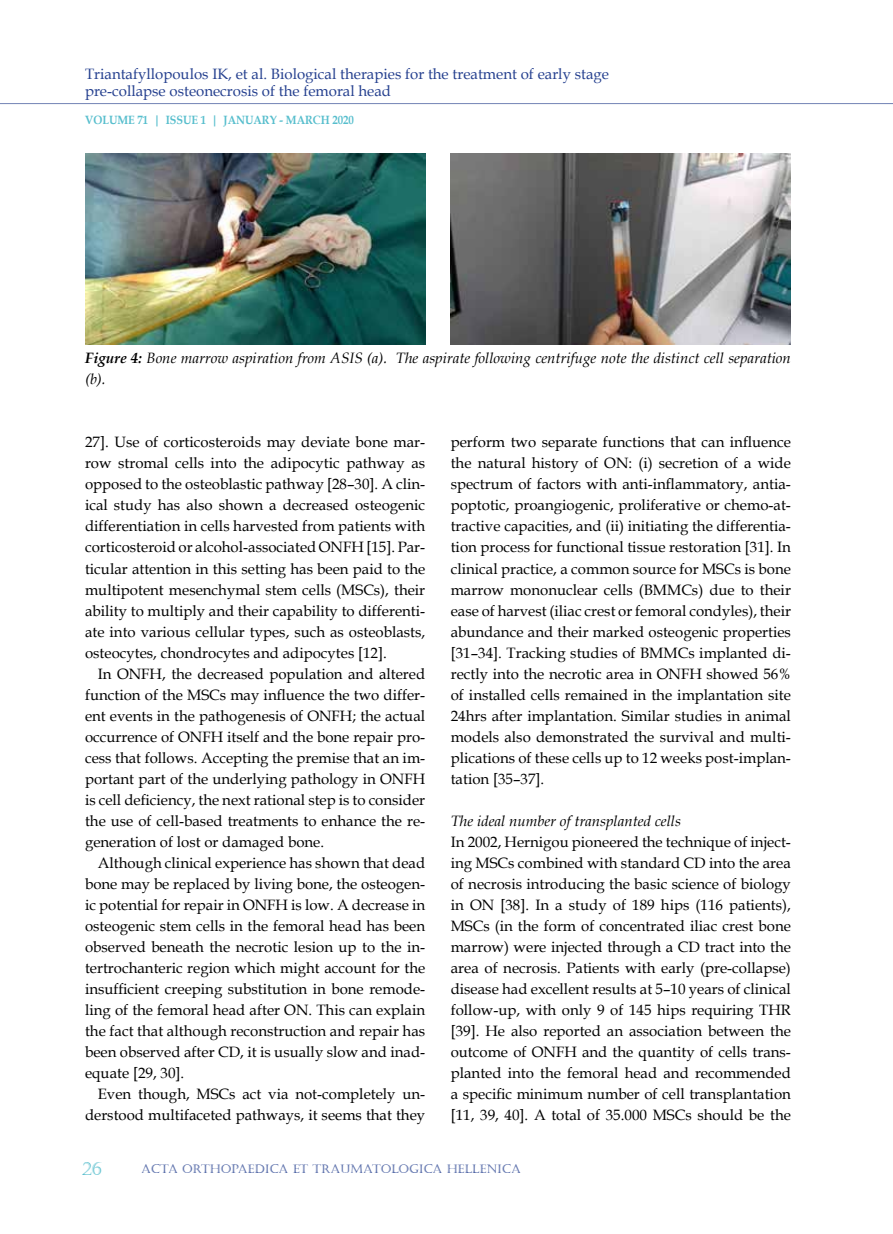
<style>
.page{position:relative;width:893px;height:1234px;background:#fff}
.page>*{position:absolute;margin:0;border:0;box-sizing:border-box;transform-origin:0 0}
.t1{font:18px "Castellar";color:#57becd}
.t2{font:15px/21px "Book Antiqua";color:#000;text-align:justify}
.t3{font:italic 15px/21px "Book Antiqua";color:#000}
.t4{font:15px/17.2px "Book Antiqua";color:#25408f}
.t5{font:12px "Castellar";color:#25408f}
.t6{font:700 12px "Book Antiqua";color:#57becd;scale:.9 1}
.s1{font-weight:700}
</style>
<div class="page">
<hr style="left:0;top:103px;width:893px;height:3px;background:#000;opacity:.75">
<img style="left:85px;top:153px;width:340px;height:191px">
<img style="left:451px;top:153px;width:340px;height:191px">
<p class="t4" style="left:85px;top:65px;width:525px">Triantafyllopoulos IK, et al. Biological therapies for the treatment of early stage pre-collapse osteonecrosis of the femoral head</p>
<p class="t6" style="left:85px;top:111px;width:300px">VOLUME 71 | ISSUE 1 | JANUARY - MARCH 2020</p>
<p class="t3" style="left:85px;top:347px;width:707px"><span class="s1">Figure 4:</span> Bone marrow aspiration from ASIS (a). The aspirate following centrifuge note the distinct cell separation (b).</p>
<p class="t2" style="left:85px;top:431px;width:342px">27]. Use of corticosteroids may deviate bone mar&shy;row stromal cells into the adipocytic pathway as opposed to the osteoblastic pathway [28–30]. A clin&shy;ical study has also shown a decreased osteogenic differentiation in cells harvested from patients with corticosteroid or alcohol-associated ONFH [15]. Par&shy;ticular attention in this setting has been paid to the multipotent mesenchymal stem cells (MSCs), their ability to multiply and their capability to differenti&shy;ate into various cellular types, such as osteoblasts, osteocytes, chondrocytes and adipocytes [12].</p>
<p class="t2" style="left:85px;top:662px;width:342px;text-indent:13px">In ONFH, the decreased population and altered function of the MSCs may influence the two differ&shy;ent events in the pathogenesis of ONFH; the actual occurrence of ONFH itself and the bone repair pro&shy;cess that follows. Accepting the premise that an im&shy;portant part of the underlying pathology in ONFH is cell deficiency, the next rational step is to consider the use of cell-based treatments to enhance the re&shy;generation of lost or damaged bone.</p>
<p class="t2" style="left:85px;top:851px;width:342px;text-indent:13px">Although clinical experience has shown that dead bone may be replaced by living bone, the osteogen&shy;ic potential for repair in ONFH is low. A decrease in osteogenic stem cells in the femoral head has been observed beneath the necrotic lesion up to the in&shy;tertrochanteric region which might account for the insufficient creeping substitution in bone remode&shy;ling of the femoral head after ON. This can explain the fact that although reconstruction and repair has been observed after CD, it is usually slow and inad&shy;equate [29, 30].</p>
<p class="t2" style="left:85px;top:1082px;width:342px;text-align:right">Even though, MSCs act via not-completely un&shy;derstood multifaceted pathways, it seems that they</p>
<p class="t2" style="left:451px;top:431px;width:342px">perform two separate functions that can influence the natural history of ON: (i) secretion of a wide spectrum of factors with anti-inflammatory, antia&shy;poptotic, proangiogenic, proliferative or chemo-at&shy;tractive capacities, and (ii) initiating the differentia&shy;tion process for functional tissue restoration [31]. In clinical practice, a common source for MSCs is bone marrow mononuclear cells (BMMCs) due to their ease of harvest (iliac crest or femoral condyles), their abundance and their marked osteogenic properties [31–34]. Tracking studies of BMMCs implanted di&shy;rectly into the necrotic area in ONFH showed 56% of installed cells remained in the implantation site 24hrs after implantation. Similar studies in animal models also demonstrated the survival and multi&shy;plications of these cells up to 12 weeks post-implan&shy;tation [35–37].</p>
<p class="t3" style="left:451px;top:809px;width:232px">The ideal number of transplanted cells</p>
<p class="t2" style="left:451px;top:830px;width:342px">In 2002, Hernigou pioneered the technique of inject&shy;ing MSCs combined with standard CD into the area of necrosis introducing the basic science of biology in ON [38]. In a study of 189 hips (116 patients), MSCs (in the form of concentrated iliac crest bone marrow) were injected through a CD tract into the area of necrosis. Patients with early (pre-collapse) disease had excellent results at 5–10 years of clinical follow-up, with only 9 of 145 hips requiring THR [39]. He also reported an association between the outcome of ONFH and the quantity of cells trans&shy;planted into the femoral head and recommended a specific minimum number of cell transplantation [11, 39, 40]. A total of 35.000 MSCs should be the</p>
<p class="t1" style="left:82px;top:1157px;width:21px">26</p>
<p class="t5" style="left:141px;top:1161px;width:381px">ACTA ORTHOPAEDICA ET TRAUMATOLOGICA HELLENICA</p>
</div>
